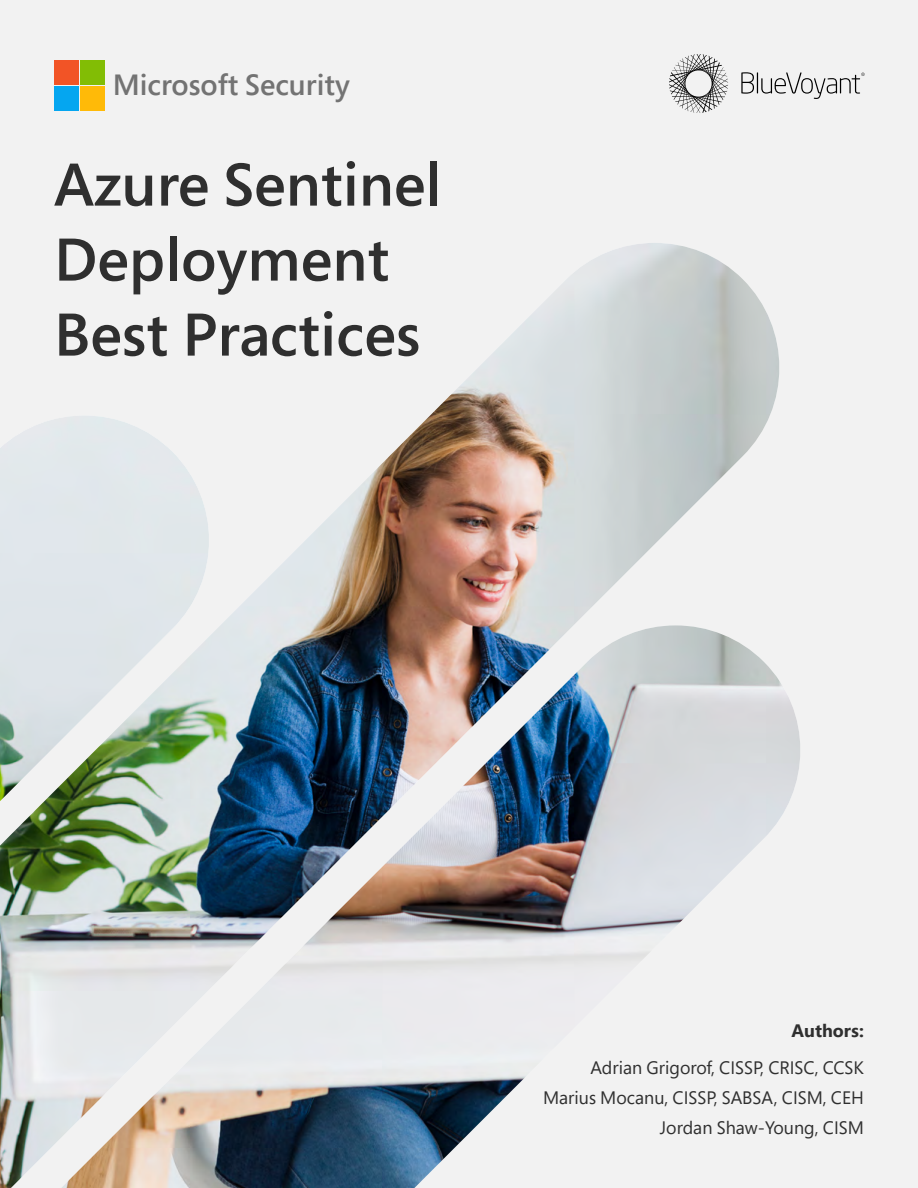
<style>
.page{position:relative;width:918px;height:1188px;background:#f2f2f2}
.page>*{position:absolute;margin:0;border:0;box-sizing:border-box;transform-origin:0 0}
.t1{font:600 60px/75px "Segoe Pro";color:#2f2f2f}
.t2{font:600 29.1px "Segoe Pro";color:#737373}
.t3{font:18px/30px "Segoe Pro";color:#2f2f2f;text-align:right}
.t4{font:700 18px "Segoe Pro";color:#2f2f2f}
</style>
<div class="page">
<img style="left:233px;top:243px;width:546px;height:370px">
<img style="left:221px;top:625px;width:579px;height:563px">
<img style="left:0;top:629px;width:221px;height:559px">
<svg style="left:669px;top:54px;width:59px;height:59px"></svg>
<svg style="left:741px;top:72px;width:124px;height:27px"></svg>
<div style="left:54px;top:60px;width:24px;height:24px;background:#f25426"></div>
<div style="left:81px;top:60px;width:24px;height:24px;background:#82bd05"></div>
<div style="left:54px;top:87px;width:24px;height:24px;background:#05a6f0"></div>
<div style="left:81px;top:87px;width:24px;height:24px;background:#ffba08"></div>
<h2 class="t2" style="left:113px;top:64px;width:239px">Microsoft Security</h2>
<h1 class="t1" style="left:54px;top:145px;width:389px">Azure Sentinel<br>Deployment<br>Best Practices</h1>
<p class="t4" style="left:792px;top:1018px;width:74px">Authors:</p>
<p class="t3" style="left:543px;top:1053px;width:323px">Adrian Grigorof, CISSP, CRISC, CCSK<br>Marius Mocanu, CISSP, SABSA, CISM, CEH<br>Jordan Shaw-Young, CISM</p>
</div>
